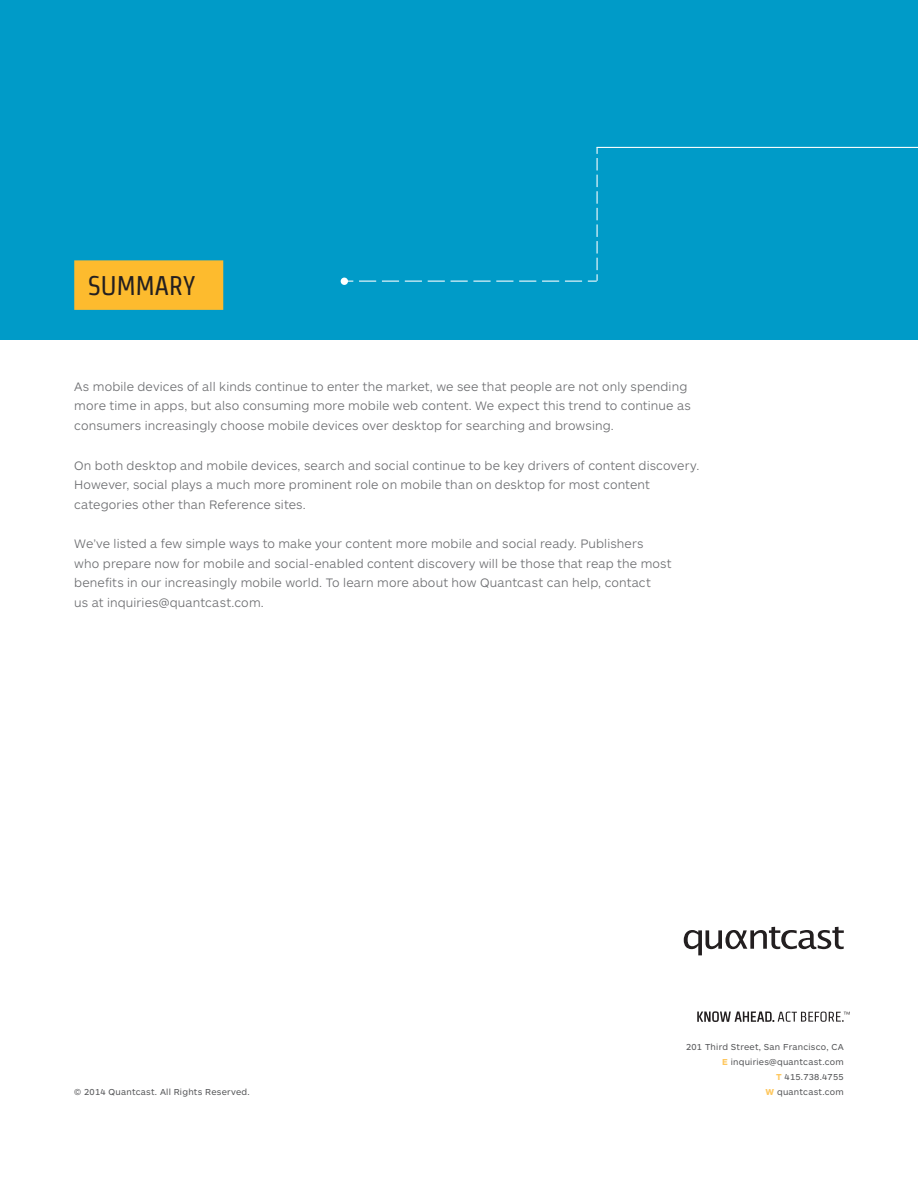
<style>
.page{position:relative;width:918px;height:1188px;background:#fff}
.page>*{position:absolute;margin:0;border:0;box-sizing:border-box;transform-origin:0 0}
.main_head_small{font:27px "Strait";letter-spacing:-.02em;color:#231f20}
.body_text{font:300 12.75px/19.5px "ARS Maquette Pro";letter-spacing:.01em;color:#6c6d70}
.Signoff{font:9px "ARS Maquette Pro";letter-spacing:.025em;color:#57585a}
.s1{font-weight:700;color:#fec75e}
</style>
<div class="page">
<div style="left:0;top:0;width:918px;height:339px;background:#009bc8"></div>
<hr style="left:597px;top:147px;width:321px;height:1px;background:#fff">
<svg style="left:359px;top:147px;width:239px;height:135px"></svg>
<div style="left:341px;top:278px;width:7px;height:7px;background:#fff;border-radius:50%"></div>
<div style="left:74px;top:260px;width:149px;height:50px;background:#fdbb2e"></div>
<svg style="left:684px;top:927px;width:160px;height:28px"></svg>
<svg style="left:697px;top:1011px;width:153px;height:11px"></svg>
<p class="main_head_small" style="left:88px;top:271px;width:109px">SUMMARY</p>
<p class="body_text" style="left:74px;top:376px;width:618px">As mobile devices of all kinds continue to enter the market, we see that people are not only spending more time in apps, but also consuming more mobile web content. We expect this trend to continue as consumers increasingly choose mobile devices over desktop for searching and browsing.</p>
<p class="body_text" style="left:74px;top:455px;width:627px">On both desktop and mobile devices, search and social continue to be key drivers of content discovery.<br>However, social plays a much more prominent role on mobile than on desktop for most content categories other than Reference sites.</p>
<p class="body_text" style="left:74px;top:534px;width:599px">We’ve listed a few simple ways to make your content more mobile and social ready. Publishers who prepare now for mobile and social-enabled content discovery will be those that reap the most benefits in our increasingly mobile world. To learn more about how Quantcast can help, contact<br>us at inquiries@quantcast.com.</p>
<p class="Signoff" style="left:686px;top:1041px;width:159px">201 Third Street, San Francisco, CA</p>
<p class="Signoff" style="left:722px;top:1056px;width:123px"><span class="s1">E</span> inquiries@quantcast.com</p>
<p class="Signoff" style="left:776px;top:1071px;width:69px"><span class="s1">T</span> 415.738.4755</p>
<p class="Signoff" style="left:74px;top:1086px;width:177px">© 2014 Quantcast. All Rights Reserved.</p>
<p class="Signoff" style="left:766px;top:1086px;width:80px"><span class="s1">W</span> quantcast.com</p>
</div>
